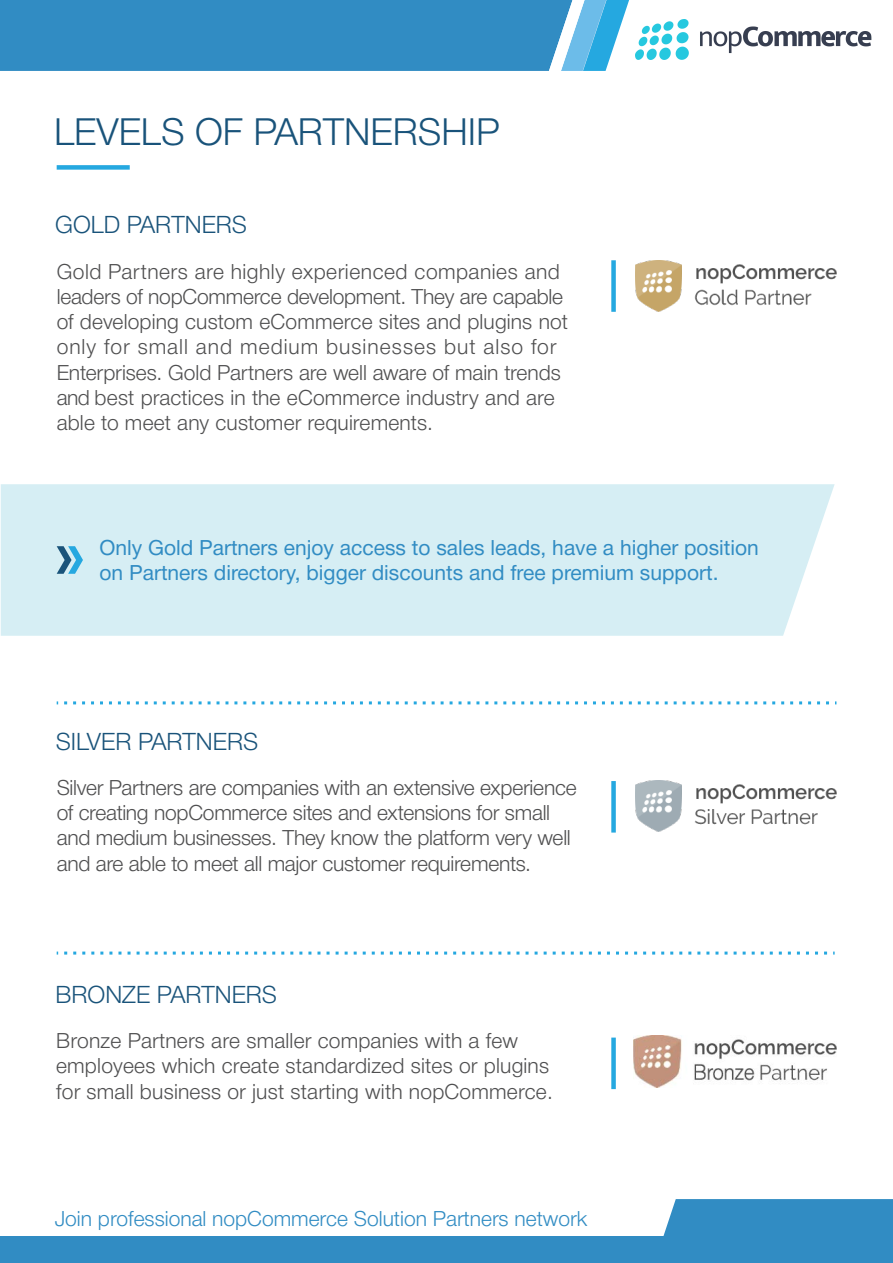
<style>
.page{position:relative;width:893px;height:1263px;background:#fff}
.page>*{position:absolute;margin:0;border:0;box-sizing:border-box;transform-origin:0 0}
.t1{font:300 37.5px "Helvetica Neue Cyr";color:#19537a}
.t2{font:300 24px "Helvetica Neue Cyr";color:#19537a}
.t3{font:300 21px/25.2px "Helvetica Neue Cyr";letter-spacing:.005em;color:#4f4f50}
.t4{font:21px/25.2px "Helvetica Neue Cyr";color:#318cc3}
.t5{font:300 21px "Helvetica Neue Cyr";color:#318cc3}
</style>
<div class="page">
<svg style="left:0;top:0;width:629px;height:71px;background:#3a93c7"></svg>
<div style="left:0;top:1236px;width:893px;height:27px;background:#318cc3"></div>
<div style="left:663px;top:1199px;width:230px;height:37px;background:#318cc3"></div>
<svg style="left:64px;top:951px;width:771px;height:3px"></svg>
<div style="left:57px;top:165px;width:73px;height:5px;background:#25a8e0"></div>
<img style="left:635px;top:780px;width:202px;height:52px">
<svg style="left:64px;top:701px;width:772px;height:3px"></svg>
<img style="left:635px;top:260px;width:202px;height:52px">
<div style="left:611px;top:260px;width:5px;height:52px;background:#25a8e0"></div>
<div style="left:611px;top:781px;width:5px;height:51px;background:#25a8e0"></div>
<div style="left:1px;top:484px;width:834px;height:152px;background:#d6eef4"></div>
<svg style="left:57px;top:546px;width:26px;height:28px"></svg>
<div style="left:611px;top:1037px;width:5px;height:52px;background:#25a8e0"></div>
<img style="left:634px;top:1036px;width:202px;height:51px">
<img style="left:635px;top:20px;width:237px;height:39px">
<h1 class="t1" style="left:54px;top:111px;width:447px">LEVELS OF PARTNERSHIP</h1>
<p class="t2" style="left:55px;top:212px;width:193px">GOLD PARTNERS</p>
<p class="t3" style="left:57px;top:259px;width:513px">Gold Partners are highly experienced companies and leaders of nopCommerce development. They are capable of developing custom eCommerce sites and plugins not only for small and medium businesses but also for Enterprises. Gold Partners are well aware of main trends and best practices in the eCommerce industry and are able to meet any customer requirements.</p>
<p class="t4" style="left:100px;top:535px;width:661px">Only Gold Partners enjoy access to sales leads, have a higher position on Partners directory, bigger discounts and free premium support.</p>
<p class="t2" style="left:56px;top:728px;width:204px">SILVER PARTNERS</p>
<p class="t3" style="left:57px;top:775px;width:522px">Silver Partners are companies with an extensive experience of creating nopCommerce sites and extensions for small and medium businesses. They know the platform very well and are able to meet all major customer requirements.</p>
<p class="t2" style="left:56px;top:981px;width:223px">BRONZE PARTNERS</p>
<p class="t3" style="left:56px;top:1028px;width:498px">Bronze Partners are smaller companies with a few employees which create standardized sites or plugins for small business or just starting with nopCommerce.</p>
<p class="t5" style="left:55px;top:1206px;width:534px">Join professional nopCommerce Solution Partners network</p>
</div>
